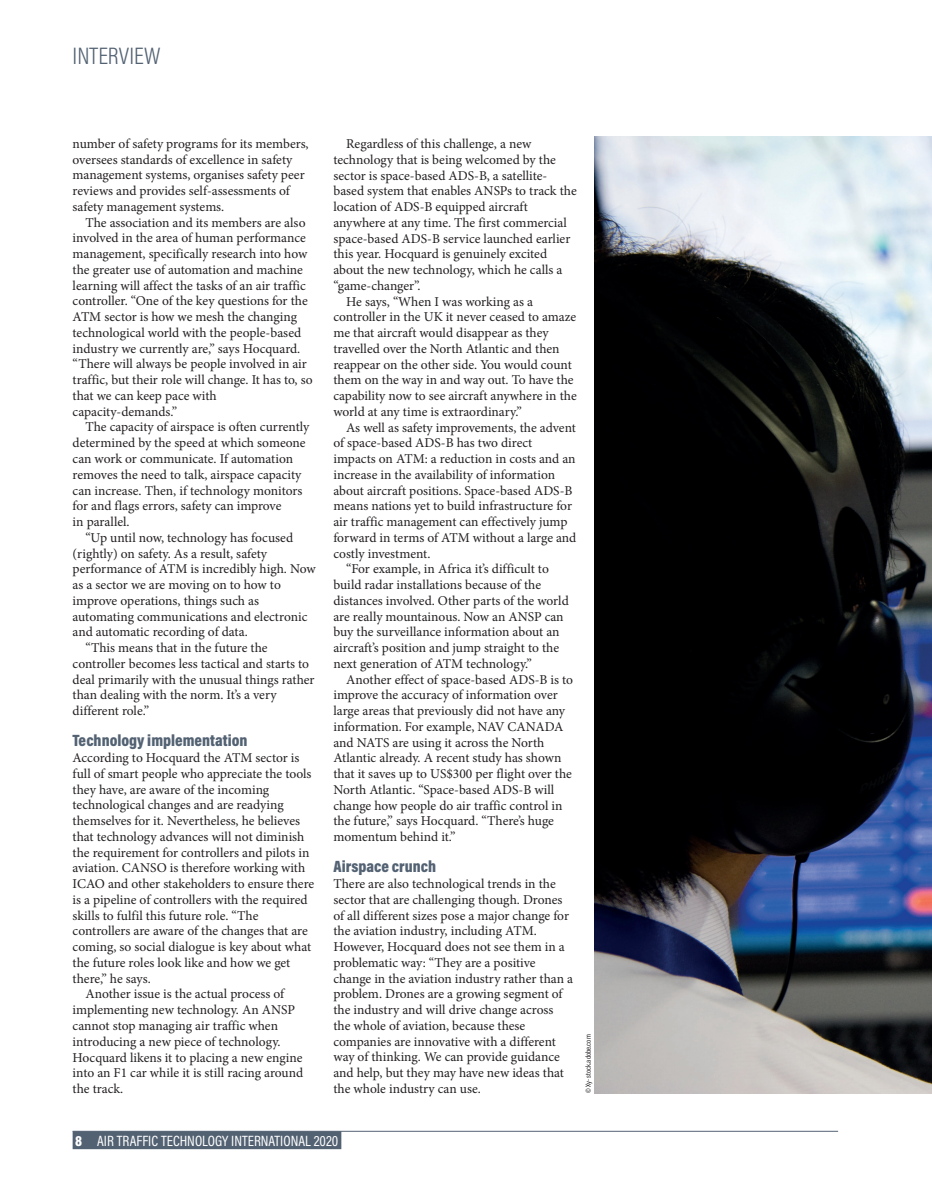
<style>
.page{position:relative;width:932px;height:1187px;background:#fff}
.page>*{position:absolute;margin:0;border:0;box-sizing:border-box;transform-origin:0 0}
.t1{font:300 24px "Acumin Pro Cond";color:#536273}
.t2{font:900 16.5px "Acumin Pro Cond";color:#536273}
.t3{font:15px "Acumin Pro Cond";color:#fff}
.t4{font:13.5px/15.8px "Minion Pro";letter-spacing:-.005em;color:#231f20}
.t5{font:7.5px "Acumin Pro Cond";color:#231f20}
.s1{font-weight:900}
</style>
<div class="page">
<hr style="left:73px;top:1131px;width:765px;height:1px;background:#536273">
<div style="left:73px;top:1131px;width:268px;height:18px;background:#536273"></div>
<img style="left:594px;top:136px;width:338px;height:958px">
<p class="t1" style="left:73px;top:40px;width:89px">INTERVIEW</p>
<p class="t4" style="left:73px;top:136px;width:238px">number of safety programs for its members,</p>
<p class="t4" style="left:73px;top:152px;width:221px">oversees standards of excellence in safety</p>
<p class="t4" style="left:73px;top:167px;width:234px">management systems, organises safety peer</p>
<p class="t4" style="left:73px;top:183px;width:219px">reviews and provides self-assessments of</p>
<p class="t4" style="left:73px;top:199px;width:153px">safety management systems.</p>
<p class="t4" style="left:85px;top:215px;width:222px">The association and its members are also</p>
<p class="t4" style="left:73px;top:230px;width:235px">involved in the area of human performance</p>
<p class="t4" style="left:73px;top:246px;width:236px">management, specifically research into how</p>
<p class="t4" style="left:73px;top:262px;width:232px">the greater use of automation and machine</p>
<p class="t4" style="left:73px;top:278px;width:235px">learning will affect the tasks of an air traffic</p>
<p class="t4" style="left:73px;top:293px;width:237px">controller. “One of the key questions for the</p>
<p class="t4" style="left:73px;top:309px;width:226px">ATM sector is how we mesh the changing</p>
<p class="t4" style="left:73px;top:325px;width:230px">technological world with the people-based</p>
<p class="t4" style="left:73px;top:341px;width:229px">industry we currently are,” says Hocquard.</p>
<p class="t4" style="left:73px;top:356px;width:236px">“There will always be people involved in air</p>
<p class="t4" style="left:73px;top:372px;width:242px">traffic, but their role will change. It has to, so</p>
<p class="t4" style="left:73px;top:388px;width:146px">that we can keep pace with</p>
<p class="t4" style="left:73px;top:404px;width:106px">capacity-demands.”</p>
<p class="t4" style="left:85px;top:419px;width:226px">The capacity of airspace is often currently</p>
<p class="t4" style="left:73px;top:435px;width:234px">determined by the speed at which someone</p>
<p class="t4" style="left:73px;top:451px;width:222px">can work or communicate. If automation</p>
<p class="t4" style="left:73px;top:467px;width:230px">removes the need to talk, airspace capacity</p>
<p class="t4" style="left:73px;top:482px;width:231px">can increase. Then, if technology monitors</p>
<p class="t4" style="left:73px;top:498px;width:210px">for and flags errors, safety can improve</p>
<p class="t4" style="left:73px;top:514px;width:59px">in parallel.</p>
<p class="t4" style="left:85px;top:530px;width:209px">“Up until now, technology has focused</p>
<p class="t4" style="left:73px;top:545px;width:196px">(rightly) on safety. As a result, safety</p>
<p class="t4" style="left:73px;top:561px;width:245px">performance of ATM is incredibly high. Now</p>
<p class="t4" style="left:73px;top:577px;width:210px">as a sector we are moving on to how to</p>
<p class="t4" style="left:73px;top:593px;width:188px">improve operations, things such as</p>
<p class="t4" style="left:73px;top:608px;width:236px">automating communications and electronic</p>
<p class="t4" style="left:73px;top:624px;width:177px">and automatic recording of data.</p>
<p class="t4" style="left:85px;top:640px;width:184px">“This means that in the future the</p>
<p class="t4" style="left:73px;top:656px;width:238px">controller becomes less tactical and starts to</p>
<p class="t4" style="left:73px;top:671px;width:243px">deal primarily with the unusual things rather</p>
<p class="t4" style="left:73px;top:687px;width:206px">than dealing with the norm. It’s a very</p>
<p class="t4" style="left:73px;top:703px;width:78px">different role.”</p>
<p class="t2" style="left:73px;top:730px;width:176px">Technology implementation</p>
<p class="t4" style="left:73px;top:750px;width:228px">According to Hocquard the ATM sector is</p>
<p class="t4" style="left:73px;top:766px;width:240px">full of smart people who appreciate the tools</p>
<p class="t4" style="left:73px;top:782px;width:198px">they have, are aware of the incoming</p>
<p class="t4" style="left:73px;top:797px;width:213px">technological changes and are readying</p>
<p class="t4" style="left:73px;top:813px;width:229px">themselves for it. Nevertheless, he believes</p>
<p class="t4" style="left:73px;top:829px;width:233px">that technology advances will not diminish</p>
<p class="t4" style="left:73px;top:845px;width:238px">the requirement for controllers and pilots in</p>
<p class="t4" style="left:73px;top:860px;width:234px">aviation. CANSO is therefore working with</p>
<p class="t4" style="left:73px;top:876px;width:243px">ICAO and other stakeholders to ensure there</p>
<p class="t4" style="left:73px;top:892px;width:237px">is a pipeline of controllers with the required</p>
<p class="t4" style="left:73px;top:908px;width:187px">skills to fulfil this future role. “The</p>
<p class="t4" style="left:73px;top:923px;width:237px">controllers are aware of the changes that are</p>
<p class="t4" style="left:73px;top:939px;width:240px">coming, so social dialogue is key about what</p>
<p class="t4" style="left:73px;top:955px;width:219px">the future roles look like and how we get</p>
<p class="t4" style="left:73px;top:971px;width:80px">there,” he says.</p>
<p class="t4" style="left:85px;top:986px;width:200px">Another issue is the actual process of</p>
<p class="t4" style="left:73px;top:1002px;width:224px">implementing new technology. An ANSP</p>
<p class="t4" style="left:73px;top:1018px;width:207px">cannot stop managing air traffic when</p>
<p class="t4" style="left:73px;top:1034px;width:210px">introducing a new piece of technology.</p>
<p class="t4" style="left:73px;top:1049px;width:231px">Hocquard likens it to placing a new engine</p>
<p class="t4" style="left:73px;top:1065px;width:232px">into an F1 car while it is still racing around</p>
<p class="t4" style="left:73px;top:1081px;width:52px">the track.</p>
<p class="t4" style="left:346px;top:136px;width:187px">Regardless of this challenge, a new</p>
<p class="t4" style="left:333px;top:152px;width:224px">technology that is being welcomed by the</p>
<p class="t4" style="left:333px;top:167px;width:215px">sector is space-based ADS-B, a satellite-</p>
<p class="t4" style="left:333px;top:183px;width:245px">based system that enables ANSPs to track the</p>
<p class="t4" style="left:333px;top:199px;width:196px">location of ADS-B equipped aircraft</p>
<p class="t4" style="left:333px;top:215px;width:235px">anywhere at any time. The first commercial</p>
<p class="t4" style="left:333px;top:230px;width:238px">space-based ADS-B service launched earlier</p>
<p class="t4" style="left:333px;top:246px;width:215px">this year. Hocquard is genuinely excited</p>
<p class="t4" style="left:333px;top:262px;width:231px">about the new technology, which he calls a</p>
<p class="t4" style="left:333px;top:278px;width:88px">“game-changer”.</p>
<p class="t4" style="left:346px;top:293px;width:188px">He says, “When I was working as a</p>
<p class="t4" style="left:333px;top:309px;width:244px">controller in the UK it never ceased to amaze</p>
<p class="t4" style="left:333px;top:325px;width:217px">me that aircraft would disappear as they</p>
<p class="t4" style="left:333px;top:341px;width:228px">travelled over the North Atlantic and then</p>
<p class="t4" style="left:333px;top:356px;width:240px">reappear on the other side. You would count</p>
<p class="t4" style="left:333px;top:372px;width:242px">them on the way in and way out. To have the</p>
<p class="t4" style="left:333px;top:388px;width:245px">capability now to see aircraft anywhere in the</p>
<p class="t4" style="left:333px;top:404px;width:190px">world at any time is extraordinary.”</p>
<p class="t4" style="left:346px;top:419px;width:231px">As well as safety improvements, the advent</p>
<p class="t4" style="left:333px;top:435px;width:200px">of space-based ADS-B has two direct</p>
<p class="t4" style="left:333px;top:451px;width:244px">impacts on ATM: a reduction in costs and an</p>
<p class="t4" style="left:333px;top:467px;width:223px">increase in the availability of information</p>
<p class="t4" style="left:333px;top:482px;width:240px">about aircraft positions. Space-based ADS-B</p>
<p class="t4" style="left:333px;top:498px;width:240px">means nations yet to build infrastructure for</p>
<p class="t4" style="left:333px;top:514px;width:236px">air traffic management can effectively jump</p>
<p class="t4" style="left:333px;top:530px;width:244px">forward in terms of ATM without a large and</p>
<p class="t4" style="left:333px;top:545px;width:98px">costly investment.</p>
<p class="t4" style="left:346px;top:561px;width:204px">“For example, in Africa it’s difficult to</p>
<p class="t4" style="left:333px;top:577px;width:209px">build radar installations because of the</p>
<p class="t4" style="left:333px;top:593px;width:237px">distances involved. Other parts of the world</p>
<p class="t4" style="left:333px;top:608px;width:232px">are really mountainous. Now an ANSP can</p>
<p class="t4" style="left:333px;top:624px;width:228px">buy the surveillance information about an</p>
<p class="t4" style="left:333px;top:640px;width:227px">aircraft’s position and jump straight to the</p>
<p class="t4" style="left:333px;top:656px;width:200px">next generation of ATM technology.”</p>
<p class="t4" style="left:346px;top:672px;width:228px">Another effect of space-based ADS-B is to</p>
<p class="t4" style="left:333px;top:687px;width:226px">improve the accuracy of information over</p>
<p class="t4" style="left:333px;top:703px;width:233px">large areas that previously did not have any</p>
<p class="t4" style="left:333px;top:719px;width:232px">information. For example, NAV CANADA</p>
<p class="t4" style="left:333px;top:735px;width:213px">and NATS are using it across the North</p>
<p class="t4" style="left:333px;top:750px;width:229px">Atlantic already. A recent study has shown</p>
<p class="t4" style="left:333px;top:766px;width:240px">that it saves up to US$300 per flight over the</p>
<p class="t4" style="left:333px;top:782px;width:222px">North Atlantic. “Space-based ADS-B will</p>
<p class="t4" style="left:333px;top:798px;width:231px">change how people do air traffic control in</p>
<p class="t4" style="left:333px;top:813px;width:222px">the future,” says Hocquard. “There’s huge</p>
<p class="t4" style="left:333px;top:829px;width:124px">momentum behind it.”</p>
<p class="t2" style="left:333px;top:856px;width:104px">Airspace crunch</p>
<p class="t4" style="left:333px;top:876px;width:241px">There are also technological trends in the sector that are challenging though. Drones of all different sizes pose a major change for the aviation industry, including ATM.<br>However, Hocquard does not see them in a problematic way: “They are a positive change in the aviation industry rather than a problem. Drones are a growing segment of the industry and will drive change across the whole of aviation, because these companies are innovative with a different way of thinking. We can provide guidance and help, but they may have new ideas that the whole industry can use.</p>
<p class="t5" style="left:583px;top:1093px;width:60px;rotate:-90deg">© Xy- stock.adobe.com</p>
<p class="t3" style="left:75px;top:1131px;width:265px"><span class="s1">8</span> AIR TRAFFIC TECHNOLOGY INTERNATIONAL 2020</p>
</div>
